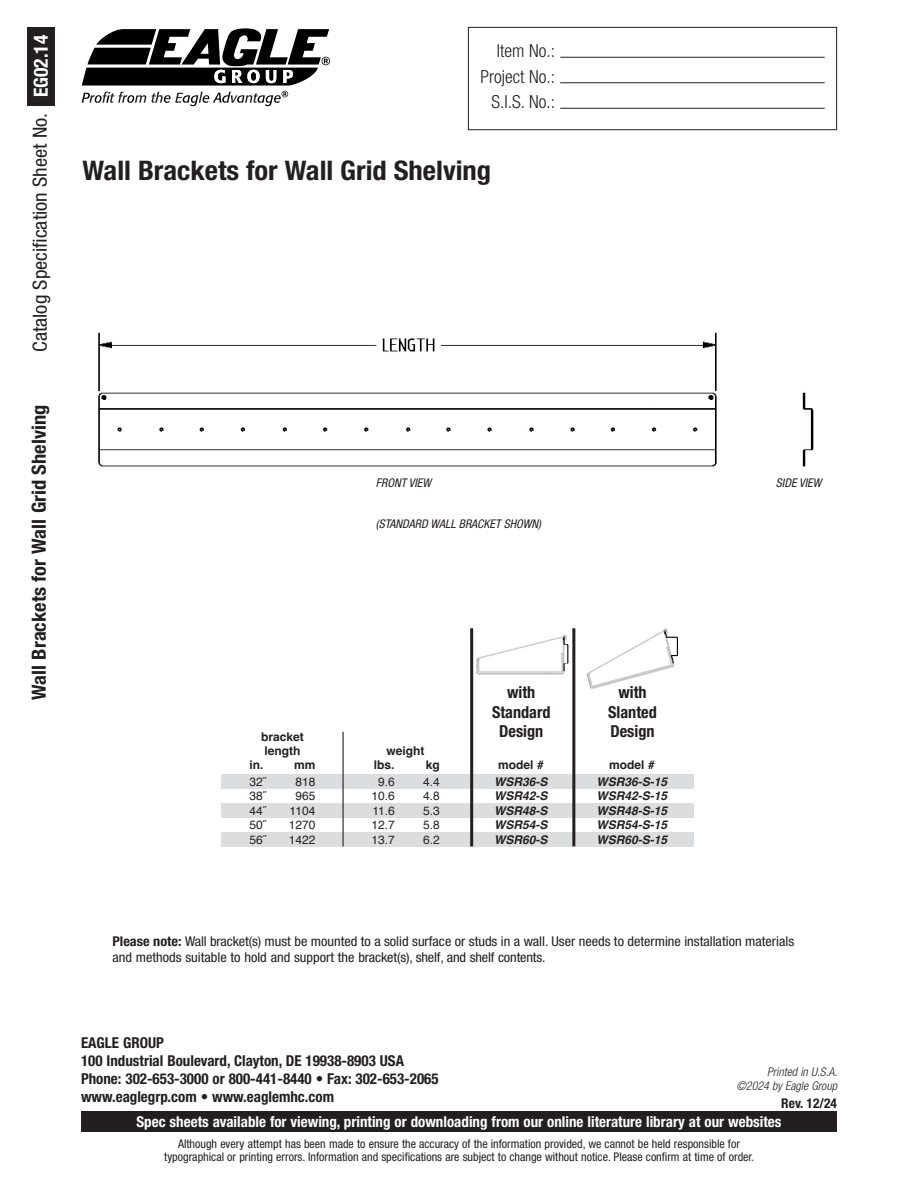
<style>
.page{position:relative;width:918px;height:1188px;background:#fff}
.page>*{position:absolute;margin:0;border:0;box-sizing:border-box;transform-origin:0 0}
.t1{font:700 condensed 27px "Helvetica Neue LT Pro";color:#231f20;scale:1.06 1}
.t2{font:700 condensed 19.5px "Helvetica Neue LT Pro";color:#231f20;scale:1.05 1}
.t3{font:condensed 19.5px "Helvetica Neue LT Pro";color:#231f20;scale:1.05 1}
.t4{font:700 condensed 19.5px "Helvetica Neue LT Pro";color:#fff}
.t5{font:300 condensed 18px "Helvetica Neue LT Pro";color:#231f20}
.subheader{font:700 condensed 16.5px/19.5px "Helvetica Neue LT Pro";color:#231f20;text-align:center}
.t6{font:700 condensed 15px/18px "Helvetica Neue LT Pro";color:#231f20}
.t7{font:700 condensed 15px "Helvetica Neue LT Pro";color:#fff}
.body_copy{font:condensed 13.5px/16.5px "Helvetica Neue LT Pro";color:#231f20;scale:1.06 1}
.t8{font:700 condensed 13.5px "Helvetica Neue LT Pro";color:#231f20}
.t9{font:condensed 12px "Helvetica Neue LT Pro";color:#231f20}
.t10{font:italic 700 12px "Helvetica";color:#231f20}
.t11{font:italic condensed 12px "Helvetica Neue LT Pro";color:#231f20}
.t12{font:700 12px "Helvetica";color:#231f20}
.t13{font:12px "Helvetica";color:#262324}
.t14{font:12px "Helvetica";color:#231f20}
.t15{font:italic 300 condensed 12px "Helvetica Neue LT Pro";color:#231f20}
.s1{font-weight:700}
</style>
<div class="page">
<img style="left:586px;top:628px;width:92px;height:61px">
<img style="left:476px;top:634px;width:93px;height:41px">
<img style="left:98px;top:332px;width:716px;height:135px">
<div style="left:81px;top:1111px;width:756px;height:21px;background:#231f20"></div>
<svg style="left:82px;top:28px;width:248px;height:78px"></svg>
<div style="left:27px;top:27px;width:28px;height:78px;background:#231f20"></div>
<div style="left:468px;top:27px;width:369px;height:103px;border:1px solid #231f20"></div>
<hr style="left:560px;top:57px;width:265px;height:1px;background:#231f20">
<hr style="left:560px;top:82px;width:265px;height:1px;background:#231f20">
<hr style="left:560px;top:108px;width:265px;height:1px;background:#231f20">
<div style="left:221px;top:775px;width:472px;height:14px;background:#dcdddf"></div>
<div style="left:221px;top:804px;width:472px;height:14px;background:#dcdddf"></div>
<div style="left:221px;top:832px;width:472px;height:15px;background:#dcdddf"></div>
<hr style="left:470px;top:628px;width:3px;height:218px;background:#231f20">
<hr style="left:342px;top:732px;width:2px;height:114px;background:#231f20">
<hr style="left:572px;top:628px;width:3px;height:218px;background:#231f20">
<p class="t4" style="left:29px;top:97px;width:64px;rotate:-90deg">EG02.14</p>
<p class="t3" style="left:28px;top:352px;width:229px;rotate:-90deg">Catalog Specification Sheet No.</p>
<p class="t2" style="left:27px;top:700px;width:282px;rotate:-90deg">Wall Brackets for Wall Grid Shelving</p>
<p class="t5" style="left:497px;top:41px;width:60px">Item No.:</p>
<p class="t5" style="left:480px;top:66px;width:76px">Project No.:</p>
<p class="t5" style="left:492px;top:92px;width:65px">S.I.S. No.:</p>
<p class="t1" style="left:82px;top:154px;width:387px">Wall Brackets for Wall Grid Shelving</p>
<p class="t11" style="left:376px;top:476px;width:57px">FRONT VIEW</p>
<p class="t11" style="left:376px;top:516px;width:167px">(STANDARD WALL BRACKET SHOWN)</p>
<p class="subheader" style="left:492px;top:683px;width:60px">with<br>Standard<br>Design</p>
<p class="subheader" style="left:608px;top:683px;width:50px">with<br>Slanted</p>
<p class="t12" style="left:261px;top:729px;width:44px">bracket</p>
<p class="subheader" style="left:610px;top:722px;width:46px">Design</p>
<p class="t12" style="left:264px;top:744px;width:37px">length</p>
<p class="t12" style="left:386px;top:744px;width:40px">weight</p>
<p class="t12" style="left:249px;top:758px;width:16px">in.</p>
<p class="t12" style="left:294px;top:758px;width:23px">mm</p>
<p class="t12" style="left:374px;top:758px;width:22px">lbs.</p>
<p class="t12" style="left:426px;top:758px;width:16px">kg</p>
<p class="t12" style="left:498px;top:758px;width:47px">model #</p>
<p class="t12" style="left:609px;top:758px;width:47px">model #</p>
<p class="t14" style="left:249px;top:773px;width:19px">32˝</p>
<p class="t14" style="left:295px;top:773px;width:22px">818</p>
<p class="t13" style="left:378px;top:773px;width:18px">9.6</p>
<p class="t13" style="left:423px;top:773px;width:18px">4.4</p>
<p class="t10" style="left:494px;top:774px;width:55px">WSR36-S</p>
<p class="t10" style="left:597px;top:774px;width:72px">WSR36-S-15</p>
<p class="t14" style="left:249px;top:787px;width:19px">38˝</p>
<p class="t14" style="left:295px;top:787px;width:22px">965</p>
<p class="t13" style="left:372px;top:787px;width:25px">10.6</p>
<p class="t13" style="left:423px;top:787px;width:18px">4.8</p>
<p class="t10" style="left:494px;top:789px;width:55px">WSR42-S</p>
<p class="t10" style="left:597px;top:789px;width:72px">WSR42-S-15</p>
<p class="t14" style="left:249px;top:801px;width:19px">44˝</p>
<p class="t14" style="left:290px;top:801px;width:27px">1104</p>
<p class="t13" style="left:372px;top:801px;width:24px">11.6</p>
<p class="t13" style="left:423px;top:801px;width:18px">5.3</p>
<p class="t10" style="left:494px;top:803px;width:55px">WSR48-S</p>
<p class="t10" style="left:597px;top:803px;width:72px">WSR48-S-15</p>
<p class="t14" style="left:249px;top:816px;width:19px">50˝</p>
<p class="t14" style="left:289px;top:816px;width:28px">1270</p>
<p class="t13" style="left:372px;top:816px;width:25px">12.7</p>
<p class="t13" style="left:423px;top:816px;width:18px">5.8</p>
<p class="t10" style="left:494px;top:818px;width:55px">WSR54-S</p>
<p class="t10" style="left:597px;top:818px;width:72px">WSR54-S-15</p>
<p class="t14" style="left:249px;top:830px;width:19px">56˝</p>
<p class="t14" style="left:289px;top:830px;width:28px">1422</p>
<p class="t13" style="left:372px;top:830px;width:25px">13.7</p>
<p class="t13" style="left:423px;top:830px;width:18px">6.2</p>
<p class="t10" style="left:494px;top:832px;width:55px">WSR60-S</p>
<p class="t10" style="left:597px;top:832px;width:72px">WSR60-S-15</p>
<p class="t11" style="left:776px;top:476px;width:47px">SIDE VIEW</p>
<p class="body_copy" style="left:112px;top:933px;width:645px"><span class="s1">Please note:</span> Wall bracket(s) must be mounted to a solid surface or studs in a wall. User needs to determine installation materials and methods suitable to hold and support the bracket(s), shelf, and shelf contents.</p>
<p class="t6" style="left:81px;top:1033px;width:84px">EAGLE GROUP</p>
<p class="t6" style="left:81px;top:1051px;width:325px">100 Industrial Boulevard, Clayton, DE 19938-8903 USA</p>
<p class="t6" style="left:81px;top:1069px;width:359px">Phone: 302-653-3000 or 800-441-8440 • Fax: 302-653-2065 www.eaglegrp.com • www.eaglemhc.com</p>
<p class="t7" style="left:137px;top:1112px;width:647px">Spec sheets available for viewing, printing or downloading from our online literature library at our websites</p>
<p class="t9" style="left:178px;top:1136px;width:563px">Although every attempt has been made to ensure the accuracy of the information provided, we cannot be held responsible for</p>
<p class="t9" style="left:164px;top:1150px;width:591px">typographical or printing errors. Information and specifications are subject to change without notice. Please confirm at time of order.</p>
<p class="t15" style="left:767px;top:1065px;width:72px">Printed in U.S.A.</p>
<p class="t15" style="left:736px;top:1079px;width:102px">©2024 by Eagle Group</p>
<p class="t8" style="left:781px;top:1095px;width:57px">Rev. 12/24</p>
</div>
